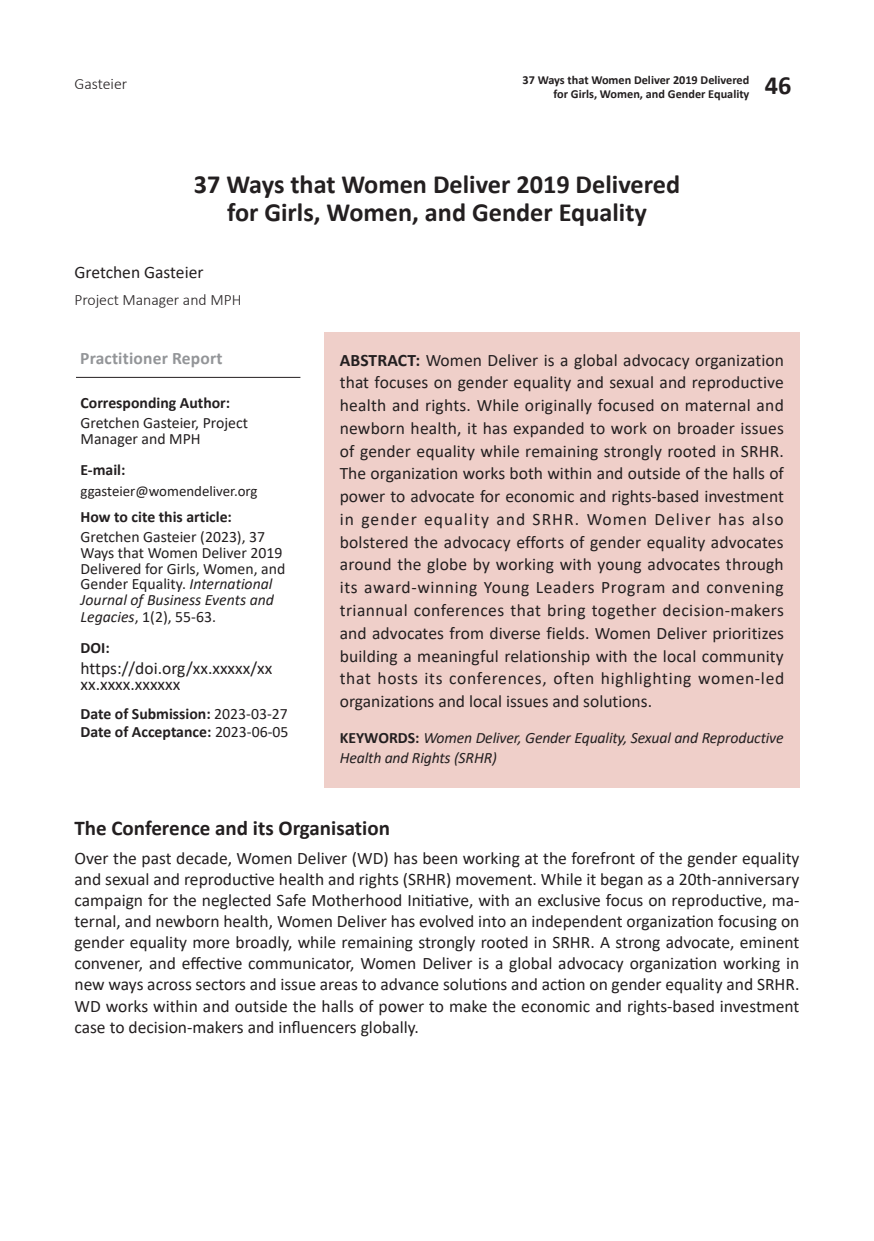
<style>
.page{position:relative;width:874px;height:1241px;background:#fff}
.page>*{position:absolute;margin:0;border:0;box-sizing:border-box;transform-origin:0 0}
.t1{font:700 26.25px/28px "Calibri";color:#231f20;text-align:center}
.t2{font:700 21px "Calibri";color:#231f20}
.t3{font:17.5px/22.8px "Calibri";color:#231f20;text-align:justify}
.t4{font:700 17.5px "Calibri";letter-spacing:.01em;color:#939598}
.t5{font:15.75px/15.9px "Calibri";color:#231f20}
.t6{font:700 15.75px/17.5px "Calibri";color:#231f20}
.t7{font:italic 15.75px/19.2px "Calibri";letter-spacing:-.01em;color:#231f20}
.t8{font:300 15.75px "Calibri";color:#231f20}
.t9{font:14.88px "Calibri";color:#231f20}
.t10{font:700 12.25px "Calibri";color:#231f20}
.s1{font-weight:700}
.s2{font-weight:700;font-style:normal}
.s3{font-style:italic}
.s4{font-weight:400}
</style>
<div class="page">
<hr style="left:76px;top:377px;width:224px;height:1px;background:#231f20">
<div style="left:324px;top:332px;width:475px;height:456px;background:#efcfc9"></div>
<p class="t10" style="left:522px;top:74px;width:228px">37 Ways that Women Deliver 2019 Delivered</p>
<p class="t8" style="left:74px;top:77px;width:54px">Gasteier</p>
<p class="t10" style="left:553px;top:88px;width:239px">for Girls, Women, and Gender Equality <sup>46</sup></p>
<h1 class="t1" style="left:194px;top:173px;width:487px">37 Ways that Women Deliver 2019 Delivered for Girls, Women, and Gender Equality</h1>
<p class="t3" style="left:74px;top:262px;width:130px">Gretchen Gasteier</p>
<p class="t8" style="left:74px;top:293px;width:168px">Project Manager and MPH</p>
<p class="t4" style="left:80px;top:350px;width:144px">Practitioner Report</p>
<p class="t3" style="left:339px;top:350px;width:445px"><span class="s1">ABSTRACT:</span> Women Deliver is a global advocacy organization that focuses on gender equality and sexual and reproductive health and rights. While originally focused on maternal and newborn health, it has expanded to work on broader issues of gender equality while remaining strongly rooted in SRHR.<br>The organization works both within and outside of the halls of power to advocate for economic and rights-based investment in gender equality and SRHR. Women Deliver has also bolstered the advocacy efforts of gender equality advocates around the globe by working with young advocates through its award-winning Young Leaders Program and convening triannual conferences that bring together decision-makers and advocates from diverse fields. Women Deliver prioritizes building a meaningful relationship with the local community that hosts its conferences, often highlighting women-led organizations and local issues and solutions.</p>
<p class="t7" style="left:339px;top:729px;width:445px"><span class="s2">KEYWORDS:</span> Women Deliver, Gender Equality, Sexual and Reproductive<br>Health and Rights (SRHR)</p>
<p class="t6" style="left:80px;top:395px;width:151px">Corresponding Author:</p>
<p class="t5" style="left:80px;top:415px;width:169px;line-height:16.6px">Gretchen Gasteier, Project<br>Manager and MPH</p>
<p class="t6" style="left:80px;top:462px;width:46px">E-mail:</p>
<p class="t9" style="left:80px;top:484px;width:178px">ggasteier@womendeliver.org</p>
<p class="t6" style="left:80px;top:509px;width:153px">How to cite this article:</p>
<p class="t5" style="left:80px;top:530px;width:206px">Gretchen Gasteier (2023), 37<br>Ways that Women Deliver 2019<br>Delivered for Girls, Women, and<br>Gender Equality. <span class="s3">International<br>Journal of Business Events and<br>Legacies</span>, 1(2), 55-63.</p>
<p class="t6" style="left:80px;top:640px;width:31px">DOI:</p>
<p class="t3" style="left:80px;top:662px;width:193px;line-height:15.8px">https://doi.org/xx.xxxxx/xx xx.xxxx.xxxxxx</p>
<p class="t6" style="left:80px;top:706px;width:209px">Date of Submission: <span class="s4">2023-03-27<br></span>Date of Acceptance: <span class="s4">2023-06-05</span></p>
<p class="t2" style="left:74px;top:819px;width:317px">The Conference and its Organisation</p>
<p class="t3" style="left:74px;top:849px;width:726px;line-height:21px">Over the past decade, Women Deliver (WD) has been working at the forefront of the gender equality and sexual and reproductive health and rights (SRHR) movement. While it began as a 20th-anniversary campaign for the neglected Safe Motherhood Initiative, with an exclusive focus on reproductive, ma&shy;ternal, and newborn health, Women Deliver has evolved into an independent organization focusing on gender equality more broadly, while remaining strongly rooted in SRHR. A strong advocate, eminent convener, and effective communicator, Women Deliver is a global advocacy organization working in new ways across sectors and issue areas to advance solutions and action on gender equality and SRHR.<br>WD works within and outside the halls of power to make the economic and rights-based investment case to decision-makers and influencers globally.</p>
</div>
